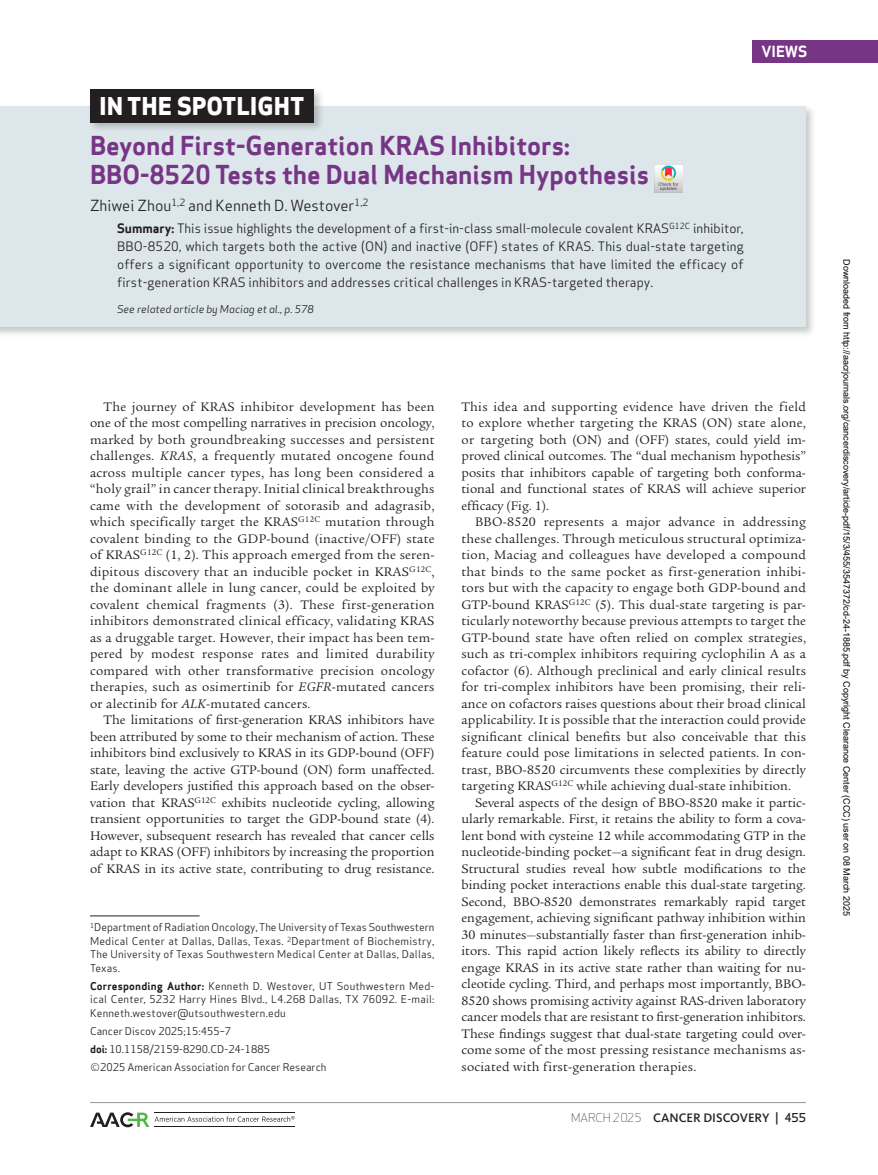
<style>
.page{position:relative;width:878px;height:1175px;background:#fff}
.page>*{position:absolute;margin:0;border:0;box-sizing:border-box;transform-origin:0 0}
.t1{font:700 25.5px/28.5px "Apex Sans";color:#773585}
.t2{font:800 24px "Apex Sans";color:#fff}
.t3{font:15px "Apex Sans";color:#231f20}
.t4{font:700 15px "Apex Sans";color:#fff}
.t5{font:13.5px/16.5px "Legacy Serif Std";letter-spacing:.01em;color:#231f20;text-align:justify}
.t6{font:12.75px/18px "Apex Sans";letter-spacing:.01em;color:#231f20;text-align:justify}
.t7{font:500 12.75px "Kievit OT";color:#231f20}
.t8{font:10.5px/13.5px "Apex Sans";color:#231f20;text-align:justify}
.t9{font:italic 10.5px "Apex Sans";color:#231f20}
.t10{font:9px "Arial";color:#000}
.s1{font-weight:700}
.s2{font-style:italic}
.s3{font-weight:300;font-size:15px}
.s4{font-family:"Apex Sans";font-weight:300;font-size:12px}
.s5{font-family:"Apex Sans";font-size:12px}
</style>
<div class="page">
<hr style="left:90px;top:1102px;width:716px;height:1px;background:#949698">
<svg style="left:90px;top:1112px;width:204px;height:15px"></svg>
<div style="left:752px;top:40px;width:126px;height:23px;background:#773585"></div>
<hr style="left:90px;top:915px;width:110px;height:1px;background:#231f20">
<div style="left:0;top:104px;width:816px;height:233px;background:#231f20;opacity:.25"></div>
<div style="left:0;top:106px;width:806px;height:221px;background:#dde6ea"></div>
<img style="left:654px;top:164px;width:28px;height:28px">
<div style="left:88px;top:87px;width:236px;height:46px;background:#231f20;opacity:.25"></div>
<div style="left:90px;top:89px;width:224px;height:33px;background:#231f20"></div>
<h2 class="t2" style="left:99px;top:90px;width:207px">IN THE SPOTLIGHT</h2>
<h1 class="t1" style="left:90px;top:131px;width:560px">Beyond First-Generation KRAS Inhibitors:<br>BBO-8520 Tests the Dual Mechanism Hypothesis</h1>
<p class="t3" style="left:90px;top:193px;width:280px">Zhiwei Zhou<sup>1,2</sup> and Kenneth D. Westover<sup>1,2</sup></p>
<p class="t6" style="left:117px;top:218px;width:628px"><span class="s1">Summary:</span> This issue highlights the development of a first-in-class small-molecule covalent KRAS<sup>G12C</sup> inhibitor, BBO-8520, which targets both the active (ON) and inactive (OFF) states of KRAS. This dual-state targeting offers a significant opportunity to overcome the resistance mechanisms that have limited the efficacy of first-generation KRAS inhibitors and addresses critical challenges in KRAS-targeted therapy.</p>
<p class="t9" style="left:117px;top:301px;width:198px">See related article by Maciag et al., p. 578</p>
<p class="t4" style="left:761px;top:42px;width:48px">VIEWS</p>
<p class="t5" style="left:90px;top:398px;width:346px;text-indent:14px">The journey of KRAS inhibitor development has been one of the most compelling narratives in precision oncology, marked by both groundbreaking successes and persistent challenges. <span class="s2">KRAS</span>, a frequently mutated oncogene found across multiple cancer types, has long been considered a “holy grail” in cancer therapy. Initial clinical breakthroughs came with the development of sotorasib and adagrasib, which specifically target the KRAS<sup>G12C</sup> mutation through covalent binding to the GDP-bound (inactive/OFF) state of KRAS<sup>G12C</sup> (1, 2). This approach emerged from the seren&shy;dipitous discovery that an inducible pocket in KRAS<sup>G12C</sup>, the dominant allele in lung cancer, could be exploited by covalent chemical fragments (3). These first-generation inhibitors demonstrated clinical efficacy, validating KRAS as a druggable target. However, their impact has been tem&shy;pered by modest response rates and limited durability compared with other transformative precision oncology therapies, such as osimertinib for <span class="s2">EGFR</span>-mutated cancers or alectinib for <span class="s2">ALK</span>-mutated cancers.</p>
<p class="t5" style="left:90px;top:712px;width:346px;text-indent:14px">The limitations of first-generation KRAS inhibitors have been attributed by some to their mechanism of action. These inhibitors bind exclusively to KRAS in its GDP-bound (OFF) state, leaving the active GTP-bound (ON) form unaffected.<br>Early developers justified this approach based on the obser&shy;vation that KRAS<sup>G12C</sup> exhibits nucleotide cycling, allowing transient opportunities to target the GDP-bound state (4).<br>However, subsequent research has revealed that cancer cells adapt to KRAS (OFF) inhibitors by increasing the proportion of KRAS in its active state, contributing to drug resistance.</p>
<p class="t8" style="left:90px;top:919px;width:346px"><sup>1</sup>Department of Radiation Oncology, The University of Texas Southwestern Medical Center at Dallas, Dallas, Texas. <sup>2</sup>Department of Biochemistry, The University of Texas Southwestern Medical Center at Dallas, Dallas, Texas.</p>
<p class="t8" style="left:90px;top:978px;width:346px"><span class="s1">Corresponding Author:</span> Kenneth D. Westover, UT Southwestern Med&shy;ical Center, 5232 Harry Hines Blvd., L4.268 Dallas, TX 76092. E-mail:<br>Kenneth.westover@utsouthwestern.edu</p>
<p class="t8" style="left:90px;top:1021px;width:238px;line-height:18px;text-align:left">Cancer Discov 2025;15:455–7<br><span class="s1">doi:</span> 10.1158/2159-8290.CD-24-1885<br><span class="s3">©</span>2025 American Association for Cancer Research</p>
<p class="t5" style="left:461px;top:398px;width:346px">This idea and supporting evidence have driven the field to explore whether targeting the KRAS (ON) state alone, or targeting both (ON) and (OFF) states, could yield im&shy;proved clinical outcomes. The “dual mechanism hypothesis” posits that inhibitors capable of targeting both conforma&shy;tional and functional states of KRAS will achieve superior efficacy (Fig. 1).</p>
<p class="t5" style="left:461px;top:514px;width:346px;text-indent:14px">BBO-8520 represents a major advance in addressing these challenges. Through meticulous structural optimiza&shy;tion, Maciag and colleagues have developed a compound that binds to the same pocket as first-generation inhibi&shy;tors but with the capacity to engage both GDP-bound and GTP-bound KRAS<sup>G12C</sup> (5). This dual-state targeting is par&shy;ticularly noteworthy because previous attempts to target the GTP-bound state have often relied on complex strategies, such as tri-complex inhibitors requiring cyclophilin A as a cofactor (6). Although preclinical and early clinical results for tri-complex inhibitors have been promising, their reli&shy;ance on cofactors raises questions about their broad clinical applicability. It is possible that the interaction could provide significant clinical benefits but also conceivable that this feature could pose limitations in selected patients. In con&shy;trast, BBO-8520 circumvents these complexities by directly targeting KRAS<sup>G12C</sup> while achieving dual-state inhibition.</p>
<p class="t5" style="left:461px;top:794px;width:346px;text-indent:14px">Several aspects of the design of BBO-8520 make it partic&shy;ularly remarkable. First, it retains the ability to form a cova&shy;lent bond with cysteine 12 while accommodating GTP in the nucleotide-binding pocket—a significant feat in drug design.<br>Structural studies reveal how subtle modifications to the binding pocket interactions enable this dual-state targeting.<br>Second, BBO-8520 demonstrates remarkably rapid target engagement, achieving significant pathway inhibition within 30 minutes—substantially faster than first-generation inhib&shy;itors. This rapid action likely reflects its ability to directly engage KRAS in its active state rather than waiting for nu&shy;cleotide cycling. Third, and perhaps most importantly, BBO-8520 shows promising activity against RAS-driven laboratory cancer models that are resistant to first-generation inhibitors.<br>These findings suggest that dual-state targeting could over&shy;come some of the most pressing resistance mechanisms as&shy;sociated with first-generation therapies.</p>
<p class="t7" style="left:571px;top:1109px;width:236px"><span class="s4">MARCH 2025</span> CANCER DISCOVERY <span class="s5">| 455</span></p>
<p class="t10" style="left:850px;top:259px;width:658px;rotate:90deg">Downloaded from http://aacrjournals.org/cancerdiscovery/article-pdf/15/3/455/3547372/cd-24-1885.pdf by Copyright Clearance Center (CCC) user on 08 March 2025</p>
</div>
